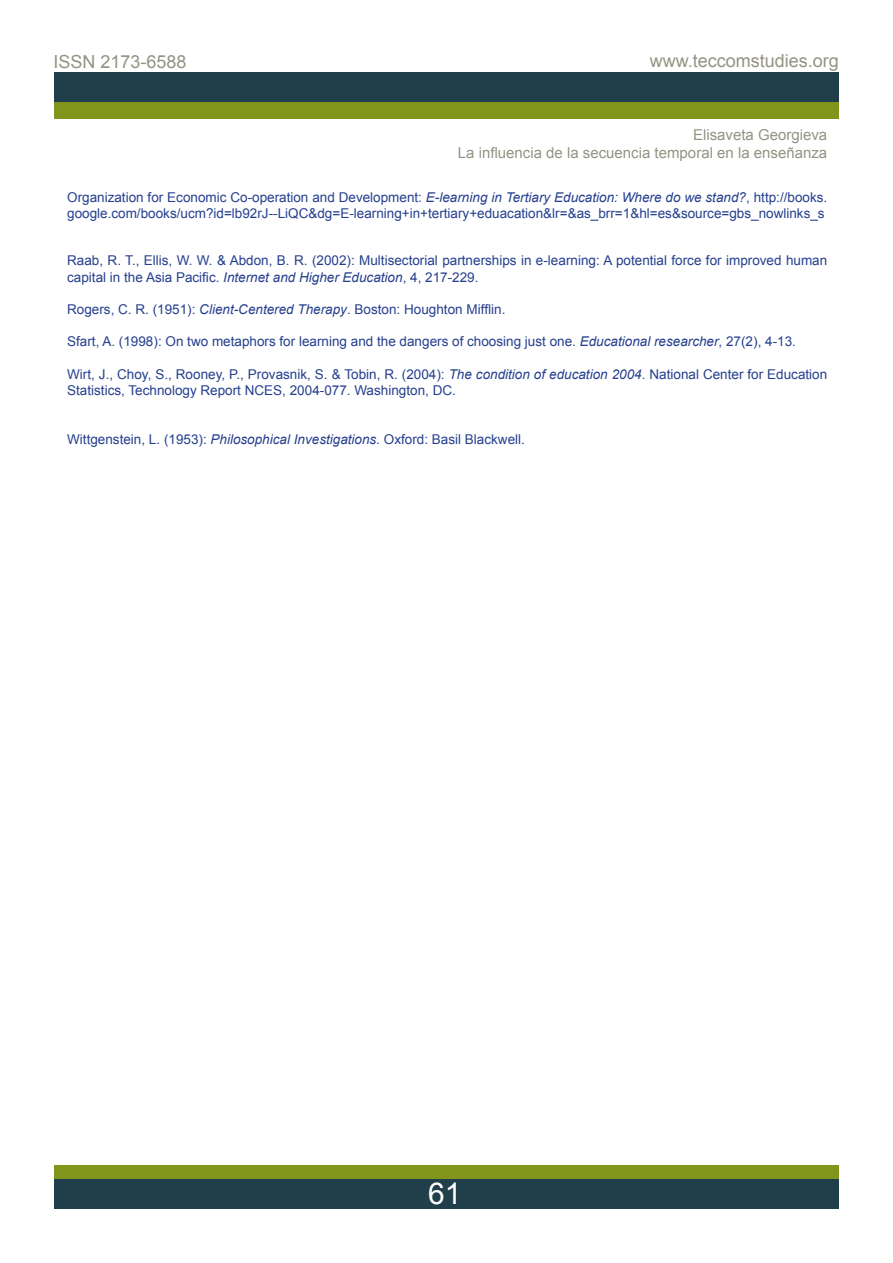
<style>
.page{position:relative;width:893px;height:1263px;background:#fff}
.page>*{position:absolute;margin:0;border:0;box-sizing:border-box;transform-origin:0 0}
.t1{font:30px "Arial";color:#fff}
.t2{font:18px "Arial";color:#959383}
.t3{font:15px "Arial";color:#959383}
.t4{font:13.5px/16.2px "Arial";color:#253f8e}
.s1{font-style:italic}
</style>
<div class="page">
<div style="left:54px;top:1165px;width:785px;height:29px;background:#81951c"></div>
<div style="left:54px;top:1179px;width:785px;height:29px;background:#213f4a"></div>
<div style="left:54px;top:90px;width:785px;height:29px;background:#81951c"></div>
<div style="left:54px;top:73px;width:785px;height:29px;background:#213f4a"></div>
<p class="t2" style="left:53px;top:50px;width:135px">ISSN 2173-6588</p>
<p class="t2" style="left:650px;top:49px;width:191px">www.teccomstudies.org</p>
<p class="t3" style="left:693px;top:124px;width:136px">Elisaveta Georgieva</p>
<p class="t3" style="left:458px;top:142px;width:371px">La influencia de la secuencia temporal en la enseñanza</p>
<p class="t4" style="left:67px;top:189px;width:762px">Organization for Economic Co-operation and Development: <span class="s1">E-learning in Tertiary Education: Where do we stand?</span>, http://books. google.com/books/ucm?id=lb92rJ--LiQC&amp;dg=E-learning+in+tertiary+eduacation&amp;lr=&amp;as_brr=1&amp;hl=es&amp;source=gbs_nowlinks_s</p>
<p class="t4" style="left:67px;top:253px;width:762px">Raab, R. T., Ellis, W. W. &amp; Abdon, B. R. (2002): Multisectorial partnerships in e-learning: A potential force for improved human capital in the Asia Pacific. <span class="s1">Internet and Higher Education</span>, 4, 217-229.</p>
<p class="t4" style="left:67px;top:301px;width:440px">Rogers, C. R. (1951): <span class="s1">Client-Centered Therapy</span>. Boston: Houghton Mifflin.</p>
<p class="t4" style="left:67px;top:334px;width:730px">Sfart, A. (1998): On two metaphors for learning and the dangers of choosing just one. <span class="s1">Educational researcher</span>, 27(2), 4-13.</p>
<p class="t4" style="left:67px;top:366px;width:762px">Wirt, J., Choy, S., Rooney, P., Provasnik, S. &amp; Tobin, R. (2004): <span class="s1">The condition of education 2004</span>. National Center for Education<br>Statistics, Technology Report NCES, 2004-077. Washington, DC.</p>
<p class="t4" style="left:67px;top:432px;width:459px">Wittgenstein, L. (1953): <span class="s1">Philosophical Investigations.</span> Oxford: Basil Blackwell.</p>
<p class="t1" style="left:428px;top:1174px;width:35px">61</p>
</div>
